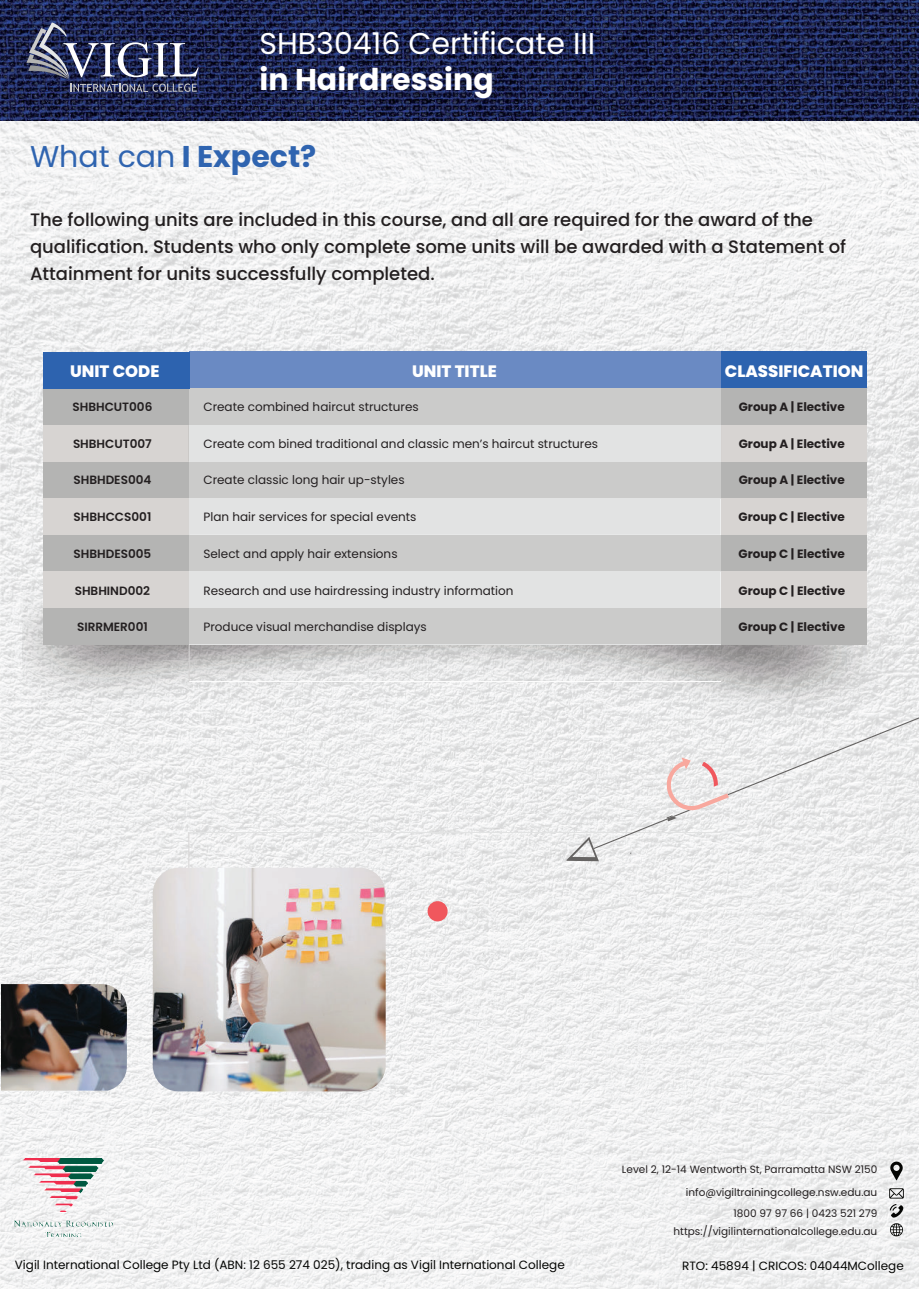
<style>
.page{position:relative;width:919px;height:1289px;background:#fff}
.page>*{position:absolute;margin:0;border:0;box-sizing:border-box;transform-origin:0 0}
.t1{font:30px "Poppins";color:#fff}
.t2{font:700 30px "Poppins";color:#2f64b0}
.t3{font:700 30px "Poppins";color:#fff}
.t4{font:500 18px/27px "Poppins";color:#231f20}
.t5{font:800 16.5px "Poppins";color:#fff}
.t6{font:12px "Poppins";color:#231f20}
.t7{font:12px "Poppins";color:#040503}
.t8{font:700 12px "Poppins";color:#231f20}
.t9{font:600 12px "Poppins";color:#231f20}
.t10{font:10.5px/21.3px "Poppins";color:#231f20;text-align:right}
.s1{font-weight:400}
</style>
<div class="page">
<img style="left:0;top:120px;width:918px;height:1168px">
<hr style="left:189px;top:832px;width:531px;height:1px;background:#e2e3e3">
<img style="left:23px;top:556px;width:882px;height:167px">
<div style="left:720px;top:352px;width:146px;height:36px;background:#2d63af"></div>
<div style="left:189px;top:352px;width:531px;height:36px;background:#6a8ac3"></div>
<div style="left:43px;top:462px;width:146px;height:36px;background:#b4b4b3"></div>
<div style="left:720px;top:462px;width:146px;height:36px;background:#b4b4b3"></div>
<div style="left:189px;top:461px;width:531px;height:37px;background:#cbcbca"></div>
<div style="left:43px;top:425px;width:146px;height:36px;background:#d7d4d2"></div>
<div style="left:720px;top:425px;width:146px;height:36px;background:#d7d4d2"></div>
<div style="left:189px;top:425px;width:531px;height:36px;background:#e2e3e3"></div>
<div style="left:43px;top:498px;width:146px;height:37px;background:#d7d4d2"></div>
<div style="left:720px;top:498px;width:146px;height:37px;background:#d7d4d2"></div>
<div style="left:189px;top:499px;width:531px;height:35px;background:#e2e3e3"></div>
<hr style="left:189px;top:498px;width:531px;height:1px;background:#e2e3e3">
<hr style="left:189px;top:534px;width:531px;height:1px;background:#e2e3e3">
<div style="left:43px;top:535px;width:146px;height:36px;background:#b4b4b3"></div>
<div style="left:720px;top:535px;width:146px;height:36px;background:#b4b4b3"></div>
<div style="left:189px;top:535px;width:531px;height:36px;background:#cbcbca"></div>
<div style="left:43px;top:571px;width:146px;height:37px;background:#d7d4d2"></div>
<div style="left:720px;top:571px;width:146px;height:37px;background:#d7d4d2"></div>
<div style="left:189px;top:572px;width:531px;height:36px;background:#e2e3e3"></div>
<hr style="left:189px;top:571px;width:531px;height:1px;background:#e2e3e3">
<div style="left:43px;top:608px;width:146px;height:36px;background:#b4b4b3"></div>
<div style="left:720px;top:608px;width:146px;height:36px;background:#b4b4b3"></div>
<div style="left:189px;top:608px;width:531px;height:36px;background:#cbcbca"></div>
<svg style="left:189px;top:645px;width:531px;height:36px"></svg>
<hr style="left:189px;top:644px;width:531px;height:1px;background:#e2e3e3">
<hr style="left:189px;top:681px;width:531px;height:1px;background:#e2e3e3">
<div style="left:43px;top:388px;width:146px;height:37px;background:#b4b4b3"></div>
<div style="left:720px;top:388px;width:146px;height:37px;background:#b4b4b3"></div>
<div style="left:189px;top:388px;width:531px;height:37px;background:#cbcbca"></div>
<div style="left:43px;top:352px;width:146px;height:36px;background:#2d63af"></div>
<img style="left:15px;top:1158px;width:98px;height:78px">
<svg style="left:889px;top:1188px;width:14px;height:48px"></svg>
<svg style="left:890px;top:1161px;width:12px;height:19px"></svg>
<img style="left:0;top:0;width:918px;height:120px">
<svg style="left:26px;top:22px;width:173px;height:70px"></svg>
<img style="left:1px;top:984px;width:126px;height:106px">
<img style="left:153px;top:867px;width:232px;height:224px">
<svg style="left:566px;top:717px;width:352px;height:144px"></svg>
<svg style="left:426px;top:900px;width:22px;height:22px"></svg>
<h1 class="t1" style="left:259px;top:26px;width:337px">SHB30416 Certificate III</h1>
<h1 class="t3" style="left:259px;top:65px;width:236px">in Hairdressing</h1>
<h1 class="t2" style="left:30px;top:142px;width:288px"><span class="s1">What can</span> I Expect?</h1>
<h2 class="t4" style="left:30px;top:206px;width:817px">The following units are included in this course, and all are required for the award of the qualification. Students who only complete some units will be awarded with a Statement of<br>Attainment for units successfully completed.</h2>
<h3 class="t5" style="left:70px;top:365px;width:91px">UNIT CODE</h3>
<h3 class="t5" style="left:412px;top:365px;width:86px">UNIT TITLE</h3>
<h3 class="t5" style="left:724px;top:365px;width:140px">CLASSIFICATION</h3>
<p class="t9" style="left:72px;top:400px;width:81px">SHBHCUT006</p>
<p class="t6" style="left:203px;top:399px;width:217px">Create combined haircut structures</p>
<p class="t8" style="left:738px;top:401px;width:108px">Group A | Elective</p>
<p class="t9" style="left:73px;top:436px;width:80px">SHBHCUT007</p>
<p class="t6" style="left:203px;top:436px;width:396px">Create com bined traditional and classic men’s haircut structures</p>
<p class="t8" style="left:738px;top:438px;width:108px">Group A | Elective</p>
<p class="t9" style="left:73px;top:473px;width:79px">SHBHDES004</p>
<p class="t6" style="left:203px;top:473px;width:203px">Create classic long hair up-styles</p>
<p class="t8" style="left:738px;top:474px;width:108px">Group A | Elective</p>
<p class="t9" style="left:73px;top:510px;width:79px">SHBHCCS001</p>
<p class="t6" style="left:203px;top:509px;width:214px">Plan hair services for special events</p>
<p class="t8" style="left:738px;top:511px;width:108px">Group C | Elective</p>
<p class="t9" style="left:74px;top:546px;width:79px">SHBHDES005</p>
<p class="t6" style="left:203px;top:546px;width:196px">Select and apply hair extensions</p>
<p class="t8" style="left:738px;top:548px;width:108px">Group C | Elective</p>
<p class="t9" style="left:75px;top:583px;width:77px">SHBHIND002</p>
<p class="t6" style="left:203px;top:583px;width:311px">Research and use hairdressing industry information</p>
<p class="t8" style="left:738px;top:584px;width:108px">Group C | Elective</p>
<p class="t9" style="left:77px;top:620px;width:72px">SIRRMER001</p>
<p class="t6" style="left:203px;top:620px;width:225px">Produce visual merchandise displays</p>
<p class="t8" style="left:738px;top:621px;width:108px">Group C | Elective</p>
<p class="t10" style="left:622px;top:1158px;width:257px">Level 2, 12-14 Wentworth St, Parramatta NSW 2150</p>
<p class="t10" style="left:685px;top:1181px;width:193px">info@vigiltrainingcollege.nsw.edu.au<br>1800 97 97 66 | 0423 521 279</p>
<p class="t10" style="left:673px;top:1220px;width:205px">https://vigilinternationalcollege.edu.au</p>
<p class="t7" style="left:15px;top:1257px;width:551px">Vigil International College Pty Ltd (ABN: 12 655 274 025), trading as Vigil International College</p>
<p class="t7" style="left:682px;top:1258px;width:223px">RTO: 45894 | CRICOS: 04044MCollege</p>
</div>
